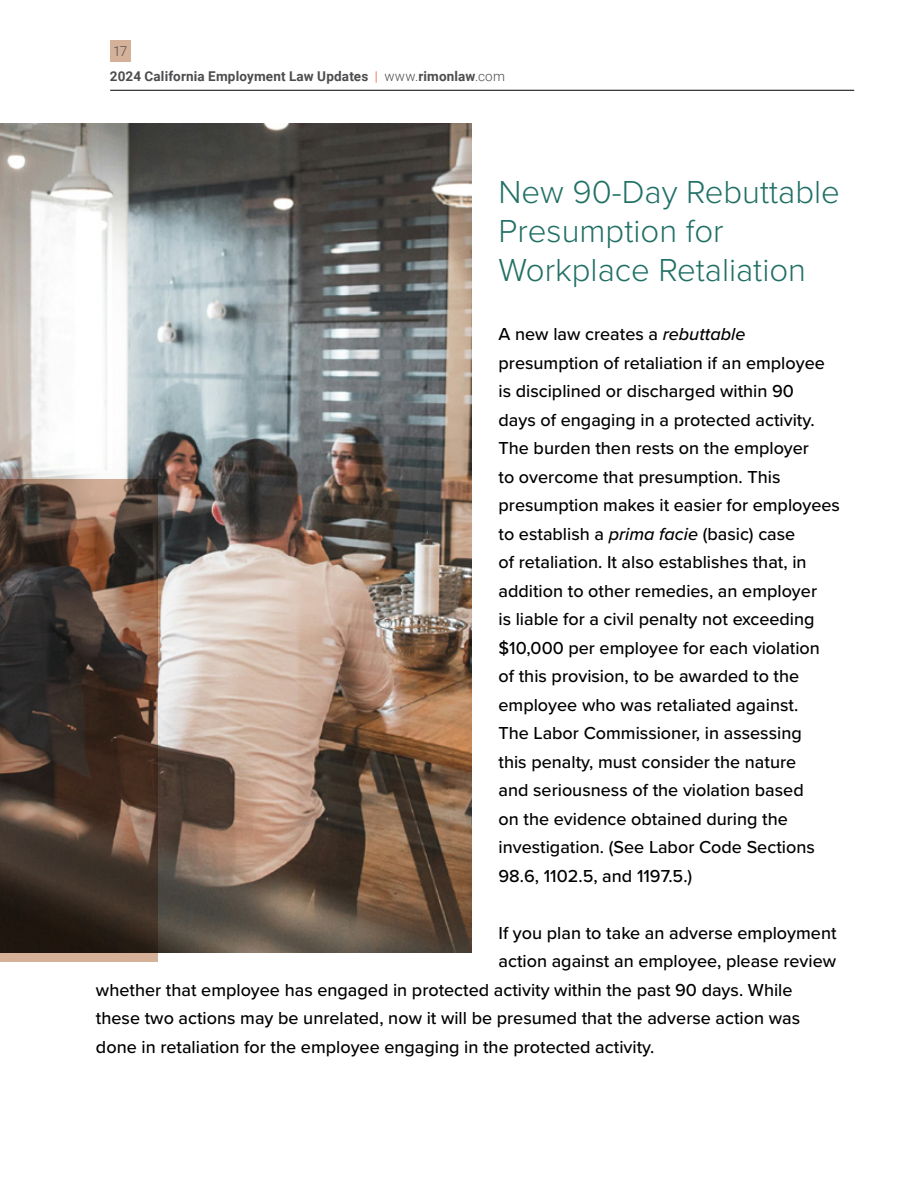
<style>
.page{position:relative;width:918px;height:1188px;background:#fff}
.page>*{position:absolute;margin:0;border:0;box-sizing:border-box;transform-origin:0 0}
.t1{font:300 33px/39px "Proxima Nova";color:#217065}
.t2{font:500 18px/28.5px "Proxima Nova";color:#000}
.t3{font:700 13.5px/24.8px "Roboto";letter-spacing:.01em;color:#4d4d4f}
.s1{font-weight:300}
.s2{font-weight:300;color:#f04e23}
.s3{font-style:italic}
</style>
<div class="page">
<div style="left:110px;top:40px;width:21px;height:22px;background:#d6b19a"></div>
<hr style="left:110px;top:90px;width:744px;height:1px;background:#000">
<img style="left:0;top:123px;width:472px;height:830px">
<svg style="left:0;top:480px;width:158px;height:482px;background:#4d3c32"></svg>
<p class="t3" style="left:110px;top:38px;width:397px"><span class="s1">17<br></span>2024 California Employment Law Updates <span class="s2">|</span> <span class="s1">www.</span>rimonlaw<span class="s1">.com</span></p>
<h1 class="t1" style="left:499px;top:171px;width:343px">New 90-Day Rebuttable<br>Presumption for<br>Workplace Retaliation</h1>
<p class="t2" style="left:499px;top:319px;width:343px">A new law creates a <span class="s3">rebuttable </span>presumption of retaliation if an employee is disciplined or discharged within 90<br>days of engaging in a protected activity.<br>The burden then rests on the employer<br>to overcome that presumption. This presumption makes it easier for employees to establish a <span class="s3">prima facie</span> (basic) case<br>of retaliation. It also establishes that, in addition to other remedies, an employer<br>is liable for a civil penalty not exceeding $10,000 per employee for each violation of this provision, to be awarded to the employee who was retaliated against.<br>The Labor Commissioner, in assessing<br>this penalty, must consider the nature<br>and seriousness of the violation based<br>on the evidence obtained during the investigation. (See Labor Code Sections 98.6, 1102.5, and 1197.5.)</p>
<p class="t2" style="left:499px;top:918px;width:340px">If you plan to take an adverse employment</p>
<p class="t2" style="left:499px;top:946px;width:339px">action against an employee, please review</p>
<p class="t2" style="left:96px;top:975px;width:698px">whether that employee has engaged in protected activity within the past 90 days. While</p>
<p class="t2" style="left:96px;top:1003px;width:706px">these two actions may be unrelated, now it will be presumed that the adverse action was</p>
<p class="t2" style="left:96px;top:1032px;width:560px">done in retaliation for the employee engaging in the protected activity.</p>
</div>
